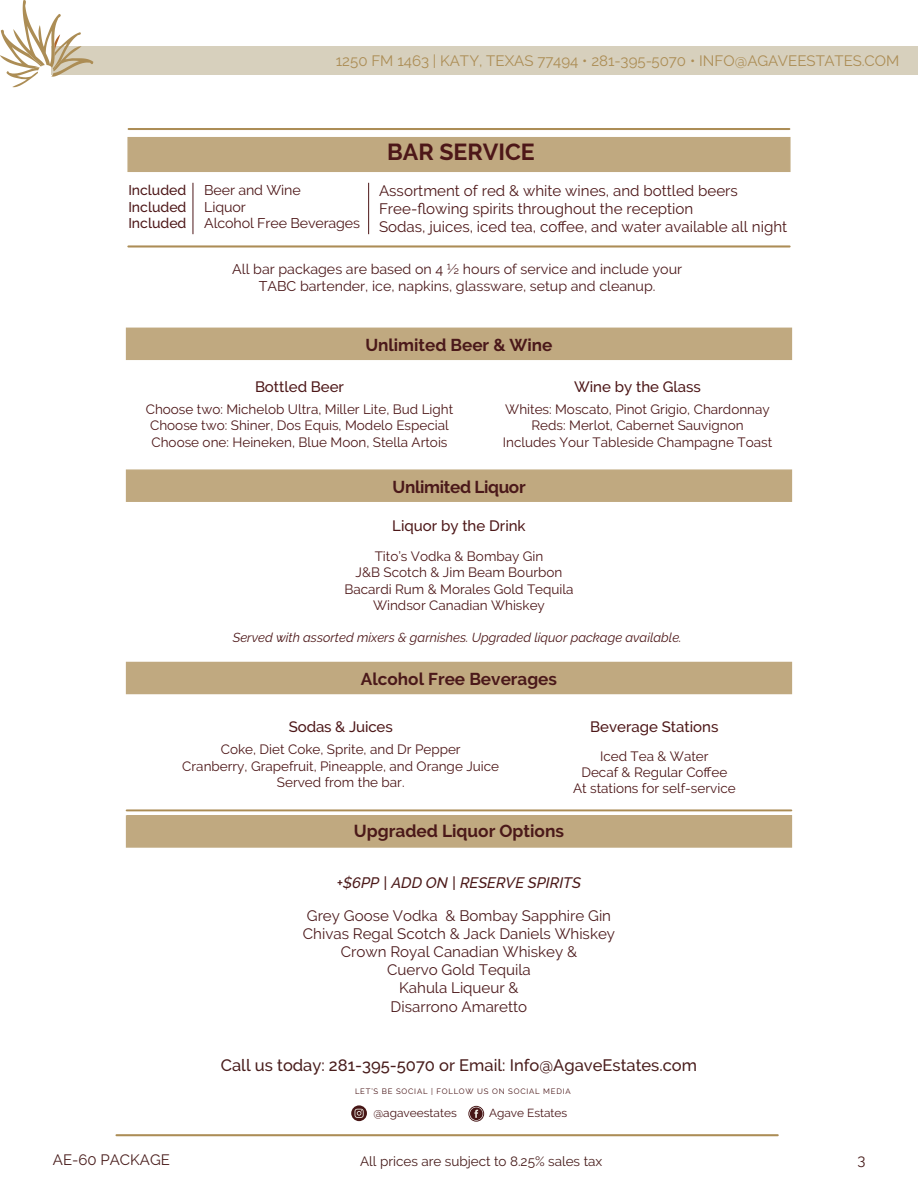
<style>
.page{position:relative;width:918px;height:1188px;background:#fff}
.page>*{position:absolute;margin:0;border:0;box-sizing:border-box;transform-origin:0 0}
.t1{font:700 23.1px "Raleway";color:#4d1718}
.t2{font:700 17.25px "Raleway";color:#4b1919}
.t3{font:700 17.1px "Raleway";color:#4b191a}
.t4{font:700 17.1px "Raleway";letter-spacing:-.02em;color:#4b191a}
.t5{font:500 16.5px "Raleway";color:#491d1c}
.t6{font:15.15px/18.1px "Raleway";color:#4c1a1c;text-align:center}
.t7{font:15.15px/18.1px "Raleway";color:#4d1718}
.t8{font:italic 500 15.15px "Raleway";color:#4b1919}
.t9{font:500 15px "Raleway";color:#4d1718}
.t10{font:15px "Raleway";color:#ac8d55}
.t11{font:15px "Raleway";color:#491d1c}
.t12{font:14.1px/16.8px "Raleway";color:#4c191b;text-align:center}
.t13{font:14.1px/16.8px "Raleway";letter-spacing:-.01em;color:#4d1718}
.t14{font:500 14.1px/16.8px "Raleway";color:#4d1718;text-align:justify}
.t15{font:13.5px/16.2px "Raleway";color:#4d1718;text-align:center}
.t16{font:13.5px "Raleway";color:#481d1c}
.t17{font:italic 12.9px "Raleway";color:#4d1718}
.t18{font:11.7px "Raleway";color:#481517}
.t19{font:7.8px "Raleway";letter-spacing:.1em;color:#481517}
</style>
<div class="page">
<div style="left:127px;top:816px;width:664px;height:31px;background:#c0a980"></div>
<div style="left:126px;top:815px;width:666px;height:33px;border:2px solid #ac8d56"></div>
<div style="left:127px;top:328px;width:664px;height:31px;background:#c0a980"></div>
<div style="left:126px;top:328px;width:666px;height:32px;border:2px solid #ac8d56"></div>
<hr style="left:115px;top:1134px;width:664px;height:2px;background:#ac8d56">
<div style="left:52px;top:47px;width:866px;height:28px;background:#d7d0bd"></div>
<svg style="left:0;top:0;width:93px;height:87px"></svg>
<div style="left:126px;top:469px;width:666px;height:33px;background:#c0a980;border:2px solid #ac8d56"></div>
<div style="left:126px;top:662px;width:666px;height:32px;background:#c0a980"></div>
<hr style="left:127px;top:245px;width:664px;height:3px;background:#ac8d56">
<hr style="left:128px;top:128px;width:662px;height:2px;background:#ac8d56">
<div style="left:127px;top:137px;width:664px;height:35px;background:#c0a980"></div>
<hr style="left:368px;top:183px;width:1px;height:51px;background:#4d1718">
<hr style="left:193px;top:183px;width:1px;height:51px;background:#4d1718">
<hr style="left:126px;top:809px;width:666px;height:2px;background:#ab8c55">
<svg style="left:351px;top:1105px;width:16px;height:16px"></svg>
<svg style="left:355px;top:1109px;width:9px;height:9px"></svg>
<svg style="left:468px;top:1106px;width:16px;height:16px"></svg>
<p class="t10" style="left:336px;top:52px;width:565px">1250 FM 1463 | KATY, TEXAS 77494 • 281-395-5070 • INFO@AGAVEESTATES.COM</p>
<h1 class="t1" style="left:387px;top:139px;width:149px">BAR SERVICE</h1>
<p class="t14" style="left:128px;top:181px;width:60px">Included Included Included</p>
<p class="t13" style="left:204px;top:181px;width:157px">Beer and Wine<br>Liquor<br>Alcohol Free Beverages</p>
<p class="t7" style="left:379px;top:181px;width:410px">Assortment of red &amp; white wines, and bottled beers<br>Free-flowing spirits throughout the reception<br>Sodas, juices, iced tea, coffee, and water available all night</p>
<p class="t12" style="left:232px;top:261px;width:451px">All bar packages are based on 4 ½ hours of service and include your<br>TABC bartender, ice, napkins, glassware, setup and cleanup.</p>
<p class="t3" style="left:366px;top:335px;width:188px">Unlimited Beer &amp; Wine</p>
<p class="t9" style="left:255px;top:378px;width:91px">Bottled Beer</p>
<p class="t15" style="left:146px;top:401px;width:309px">Choose two: Michelob Ultra, Miller Lite, Bud Light<br>Choose two: Shiner, Dos Equis, Modelo Especial<br>Choose one: Heineken, Blue Moon, Stella Artois</p>
<p class="t9" style="left:574px;top:378px;width:128px">Wine by the Glass</p>
<p class="t15" style="left:503px;top:401px;width:271px">Whites: Moscato, Pinot Grigio, Chardonnay<br>Reds: Merlot, Cabernet Sauvignon<br>Includes Your Tableside Champagne Toast</p>
<p class="t4" style="left:393px;top:477px;width:135px">Unlimited Liquor</p>
<p class="t9" style="left:392px;top:517px;width:135px">Liquor by the Drink</p>
<p class="t15" style="left:344px;top:548px;width:231px">Tito’s Vodka &amp; Bombay Gin<br>J&amp;B Scotch &amp; Jim Beam Bourbon<br>Bacardi Rum &amp; Morales Gold Tequila<br>Windsor Canadian Whiskey</p>
<p class="t17" style="left:233px;top:629px;width:450px">Served with assorted mixers &amp; garnishes. Upgraded liquor package available.</p>
<p class="t3" style="left:361px;top:669px;width:198px">Alcohol Free Beverages</p>
<p class="t9" style="left:289px;top:718px;width:106px">Sodas &amp; Juices</p>
<p class="t15" style="left:182px;top:742px;width:318px">Coke, Diet Coke, Sprite, and Dr Pepper<br>Cranberry, Grapefruit, Pineapple, and Orange Juice<br>Served from the bar.</p>
<p class="t9" style="left:590px;top:718px;width:130px">Beverage Stations</p>
<p class="t15" style="left:573px;top:748px;width:164px">Iced Tea &amp; Water<br>Decaf &amp; Regular Coffee<br>At stations for self-service</p>
<p class="t2" style="left:354px;top:821px;width:212px">Upgraded Liquor Options</p>
<p class="t8" style="left:337px;top:874px;width:246px">+$6PP | ADD ON | RESERVE SPIRITS</p>
<p class="t6" style="left:303px;top:906px;width:314px">Grey Goose Vodka &amp; Bombay Sapphire Gin<br>Chivas Regal Scotch &amp; Jack Daniels Whiskey<br>Crown Royal Canadian Whiskey &amp;<br>Cuervo Gold Tequila<br>Kahula Liqueur &amp;<br>Disarrono Amaretto</p>
<p class="t5" style="left:221px;top:1056px;width:478px">Call us today: 281-395-5070 or Email: Info@AgaveEstates.com</p>
<p class="t19" style="left:355px;top:1087px;width:217px">LET’S BE SOCIAL | FOLLOW US ON SOCIAL MEDIA</p>
<p class="t18" style="left:373px;top:1106px;width:85px">@agaveestates</p>
<p class="t18" style="left:489px;top:1107px;width:80px">Agave Estates</p>
<p class="t11" style="left:53px;top:1151px;width:119px">AE-60 PACKAGE</p>
<p class="t16" style="left:360px;top:1153px;width:244px">All prices are subject to 8.25% sales tax</p>
<p class="t11" style="left:857px;top:1151px;width:10px">3</p>
</div>
